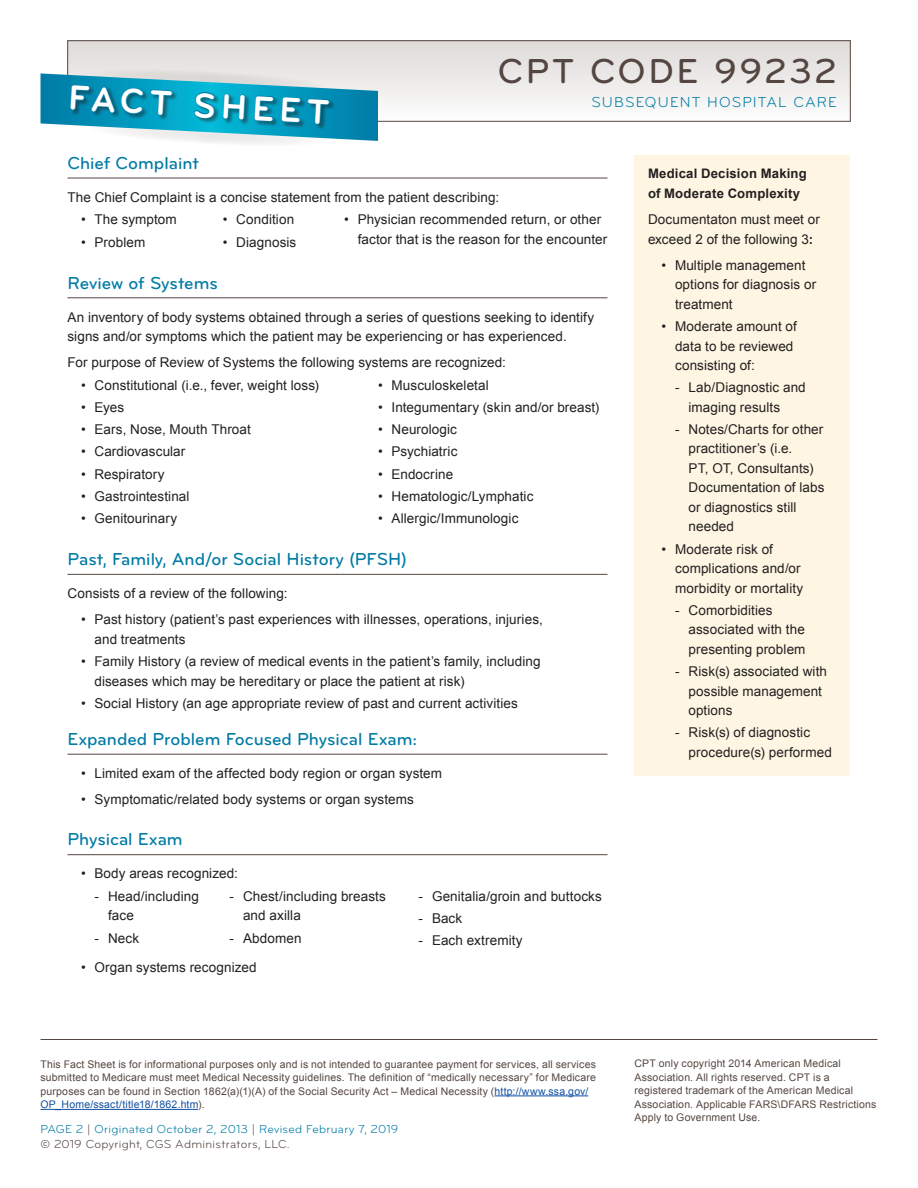
<style>
.page{position:relative;width:918px;height:1188px;background:#fff}
.page>*{position:absolute;margin:0;border:0;box-sizing:border-box;transform-origin:0 0}
.t1{font:500 36px "Bryant Pro";letter-spacing:.07em;color:#544640}
.t2{font:700 36px "Bryant Pro";color:#fff}
.t3{font:500 18px "Bryant Pro";color:#007ba5}
.t4{font:15px "Bryant Pro";letter-spacing:.075em;color:#007ba5}
.t5{font:13.5px/19.5px "Arial";letter-spacing:.005em;color:#231f20}
.t6{font:700 13.2px/19.5px "Arial";letter-spacing:.015em;color:#231f20}
.t7{font:12px/15px "Bryant Pro";letter-spacing:.025em;color:#007ba5}
.t8{font:10.5px/13.5px "Arial";letter-spacing:.015em;color:#544640}
.s1{font-weight:700;font-size:13.2px}
.s2{color:#1150a3}
.s3{color:#544640}
</style>
<div class="page">
<div style="left:68px;top:41px;width:782px;height:80px;background:linear-gradient(to bottom,#dedad8,#fcfcfc)"></div>
<div style="left:68px;top:40px;width:782px;height:82px;border:1px solid #544640"></div>
<svg style="left:40px;top:68px;width:338px;height:76px;background:#53afc6"></svg>
<hr style="left:495px;top:1096px;width:93px;height:1px;background:#1150a3">
<hr style="left:40px;top:1109px;width:158px;height:1px;background:#1150a3">
<hr style="left:40px;top:1039px;width:838px;height:1px;background:#544640">
<hr style="left:68px;top:178px;width:540px;height:1px;background:#544640">
<hr style="left:68px;top:297px;width:540px;height:1px;background:#544640">
<hr style="left:68px;top:574px;width:540px;height:1px;background:#544640">
<hr style="left:68px;top:754px;width:540px;height:1px;background:#544640">
<hr style="left:68px;top:854px;width:540px;height:1px;background:#544640">
<div style="left:634px;top:155px;width:216px;height:621px;background:#fef6e3"></div>
<h1 class="t1" style="left:498px;top:49px;width:341px">CPT CODE 99232</h1>
<h1 class="t2" style="left:69px;top:76px;width:263px;rotate:3deg">FACT SHEET</h1>
<p class="t4" style="left:591px;top:93px;width:247px">SUBSEQUENT HOSPITAL CARE</p>
<h2 class="t3" style="left:68px;top:152px;width:133px">Chief Complaint</h2>
<p class="t5" style="left:68px;top:187px;width:433px">The Chief Complaint is a concise statement from the patient describing:</p>
<p class="t5" style="left:81px;top:210px;width:97px">• The symptom</p>
<p class="t5" style="left:81px;top:232px;width:66px">• Problem</p>
<p class="t5" style="left:223px;top:210px;width:73px">• Condition</p>
<p class="t5" style="left:223px;top:232px;width:75px">• Diagnosis</p>
<p class="t5" style="left:358px;top:210px;width:251px;text-indent:-14px">• Physician recommended return, or other factor that is the reason for the encounter</p>
<h2 class="t3" style="left:68px;top:272px;width:152px">Review of Systems</h2>
<p class="t5" style="left:68px;top:307px;width:528px">An inventory of body systems obtained through a series of questions seeking to identify signs and/or symptoms which the patient may be experiencing or has experienced.</p>
<p class="t5" style="left:68px;top:353px;width:440px">For purpose of Review of Systems the following systems are recognized:</p>
<p class="t5" style="left:81px;top:376px;width:239px">• Constitutional (i.e., fever, weight loss)</p>
<p class="t5" style="left:81px;top:398px;width:45px">• Eyes</p>
<p class="t5" style="left:81px;top:420px;width:171px">• Ears, Nose, Mouth Throat</p>
<p class="t5" style="left:81px;top:442px;width:106px">• Cardiovascular</p>
<p class="t5" style="left:81px;top:464px;width:85px">• Respiratory</p>
<p class="t5" style="left:81px;top:487px;width:110px">• Gastrointestinal</p>
<p class="t5" style="left:81px;top:509px;width:98px">• Genitourinary</p>
<p class="t5" style="left:378px;top:376px;width:112px">• Musculoskeletal</p>
<p class="t5" style="left:378px;top:398px;width:223px">• Integumentary (skin and/or breast)</p>
<p class="t5" style="left:378px;top:420px;width:81px">• Neurologic</p>
<p class="t5" style="left:378px;top:442px;width:81px">• Psychiatric</p>
<p class="t5" style="left:378px;top:464px;width:77px">• Endocrine</p>
<p class="t5" style="left:378px;top:487px;width:157px">• Hematologic/Lymphatic</p>
<p class="t5" style="left:378px;top:509px;width:142px">• Allergic/Immunologic</p>
<h2 class="t3" style="left:68px;top:548px;width:341px">Past, Family, And/or Social History (PFSH)</h2>
<p class="t5" style="left:68px;top:584px;width:222px">Consists of a review of the following:</p>
<p class="t5" style="left:94px;top:610px;width:450px;text-indent:-14px">• Past history (patient’s past experiences with illnesses, operations, injuries, and treatments</p>
<p class="t5" style="left:94px;top:652px;width:448px;text-indent:-14px">• Family History (a review of medical events in the patient’s family, including diseases which may be hereditary or place the patient at risk)</p>
<p class="t5" style="left:81px;top:693px;width:438px">• Social History (an age appropriate review of past and current activities</p>
<h2 class="t3" style="left:68px;top:728px;width:351px">Expanded Problem Focused Physical Exam:</h2>
<p class="t5" style="left:81px;top:764px;width:363px">• Limited exam of the affected body region or organ system</p>
<p class="t5" style="left:81px;top:790px;width:334px">• Symptomatic/related body systems or organ systems</p>
<h2 class="t3" style="left:68px;top:828px;width:117px">Physical Exam</h2>
<p class="t5" style="left:81px;top:864px;width:158px">• Body areas recognized:</p>
<p class="t5" style="left:108px;top:887px;width:92px;text-indent:-14px">- Head/including face</p>
<p class="t5" style="left:94px;top:928px;width:46px">- Neck</p>
<p class="t5" style="left:243px;top:887px;width:144px;text-indent:-14px">- Chest/including breasts and axilla</p>
<p class="t5" style="left:230px;top:928px;width:74px">- Abdomen</p>
<p class="t5" style="left:418px;top:887px;width:185px">- Genitalia/groin and buttocks</p>
<p class="t5" style="left:418px;top:909px;width:45px">- Back</p>
<p class="t5" style="left:418px;top:931px;width:106px">- Each extremity</p>
<p class="t5" style="left:81px;top:958px;width:177px">• Organ systems recognized</p>
<p class="t6" style="left:648px;top:164px;width:160px">Medical Decision Making of Moderate Complexity</p>
<p class="t5" style="left:648px;top:210px;width:173px">Documentaton must meet or exceed 2 of the following 3<span class="s1">:</span></p>
<p class="t5" style="left:675px;top:255px;width:143px;text-indent:-14px">• Multiple management options for diagnosis or treatment</p>
<p class="t5" style="left:675px;top:317px;width:123px;text-indent:-14px">• Moderate amount of data to be reviewed consisting of:</p>
<p class="t5" style="left:688px;top:378px;width:119px;text-indent:-14px">- Lab/Diagnostic and imaging results</p>
<p class="t5" style="left:688px;top:420px;width:137px;text-indent:-14px">- Notes/Charts for other practitioner’s (i.e.<br>PT, OT, Consultants)<br>Documentation of labs or diagnostics still needed</p>
<p class="t5" style="left:675px;top:539px;width:130px;text-indent:-14px">• Moderate risk of complications and/or morbidity or mortality</p>
<p class="t5" style="left:688px;top:600px;width:119px;text-indent:-14px">- Comorbidities associated with the presenting problem</p>
<p class="t5" style="left:688px;top:662px;width:140px;text-indent:-14px">- Risk(s) associated with possible management options</p>
<p class="t5" style="left:688px;top:723px;width:145px;text-indent:-14px">- Risk(s) of diagnostic procedure(s) performed</p>
<p class="t8" style="left:40px;top:1057px;width:557px">This Fact Sheet is for informational purposes only and is not intended to guarantee payment for services, all services submitted to Medicare must meet Medical Necessity guidelines. The definition of “medically necessary” for Medicare purposes can be found in Section 1862(a)(1)(A) of the Social Security Act – Medical Necessity (<span class="s2">http://www.ssa.gov/ OP_Home/ssact/title18/1862.htm</span>).</p>
<p class="t7" style="left:40px;top:1121px;width:360px">PAGE 2 <span class="s3">|</span> Originated October 2, 2013 <span class="s3">|</span> Revised February 7, 2019 <span class="s3">© 2019 Copyright, CGS Administrators, LLC.</span></p>
<p class="t8" style="left:634px;top:1057px;width:243px">CPT only copyright 2014 American Medical Association. All rights reserved. CPT is a registered trademark of the American Medical Association. Applicable FARS\DFARS Restrictions Apply to Government Use.</p>
</div>
